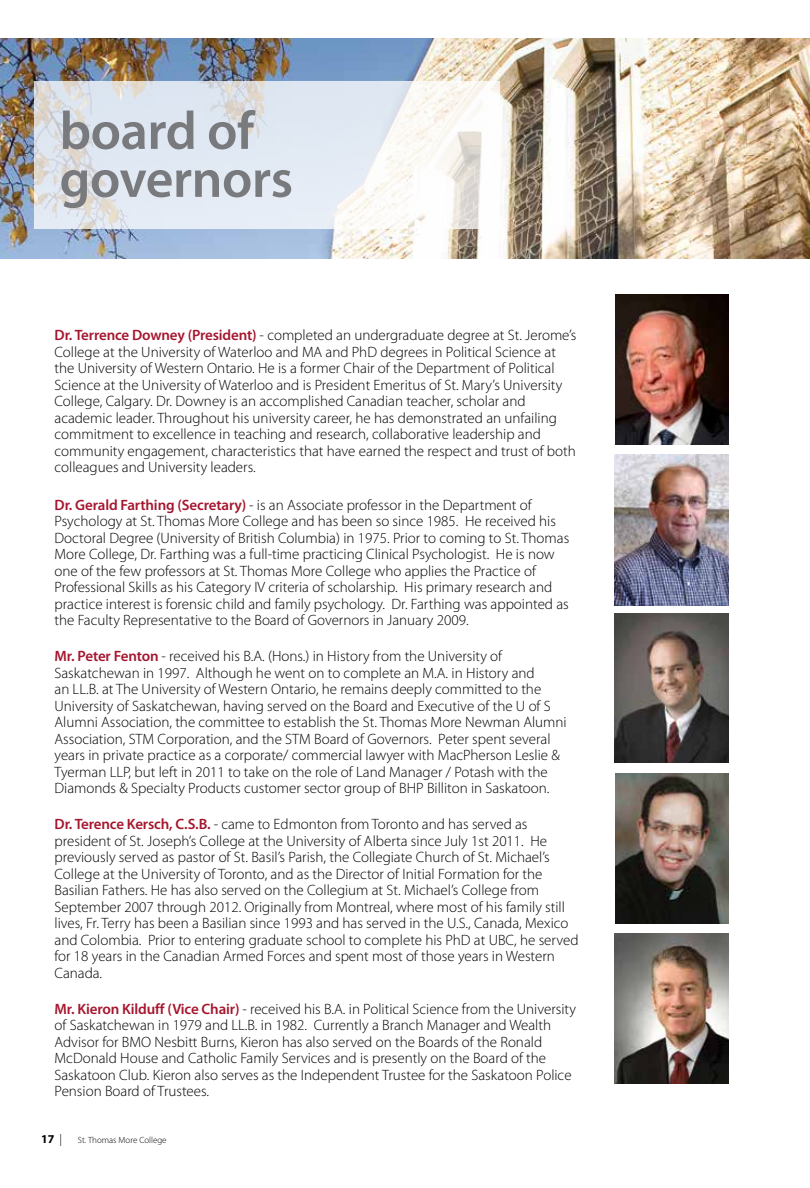
<style>
.page{position:relative;width:810px;height:1188px;background:#fff}
.page>*{position:absolute;margin:0;border:0;box-sizing:border-box;transform-origin:0 0}
.t1{font:600 54px/48px "Myriad Pro";letter-spacing:-.01em;color:#797a7d}
.t2{font:300 15px/16.5px "Myriad Pro";color:#000}
.t3{font:700 12px "Myriad Pro";color:#000}
.t4{font:300 9px "Myriad Pro";color:#000}
.s1{font-weight:600;color:#a5162e}
.s2{font-weight:300}
</style>
<div class="page">
<img style="left:615px;top:295px;width:113px;height:150px">
<img style="left:615px;top:774px;width:114px;height:149px">
<img style="left:0;top:39px;width:810px;height:219px">
<svg style="left:34px;top:81px;width:466px;height:148px;fill:#e2eaf3"></svg>
<img style="left:614px;top:454px;width:115px;height:152px">
<img style="left:614px;top:613px;width:115px;height:150px">
<img style="left:614px;top:933px;width:115px;height:151px">
<h1 class="t1" style="left:60px;top:105px;width:235px">board of governors</h1>
<p class="t2" style="left:55px;top:327px;width:523px"><span class="s1">Dr. Terrence Downey (President)</span> - completed an undergraduate degree at St. Jerome’s College at the University of Waterloo and MA and PhD degrees in Political Science at the University of Western Ontario. He is a former Chair of the Department of Political Science at the University of Waterloo and is President Emeritus of St. Mary’s University College, Calgary. Dr. Downey is an accomplished Canadian teacher, scholar and academic leader. Throughout his university career, he has demonstrated an unfailing commitment to excellence in teaching and research, collaborative leadership and community engagement, characteristics that have earned the respect and trust of both colleagues and University leaders.</p>
<p class="t2" style="left:55px;top:497px;width:516px"><span class="s1">Dr. Gerald Farthing (Secretary)</span> - is an Associate professor in the Department of Psychology at St. Thomas More College and has been so since 1985. He received his Doctoral Degree (University of British Columbia) in 1975. Prior to coming to St. Thomas More College, Dr. Farthing was a full-time practicing Clinical Psychologist. He is now one of the few professors at St. Thomas More College who applies the Practice of Professional Skills as his Category IV criteria of scholarship. His primary research and practice interest is forensic child and family psychology. Dr. Farthing was appointed as the Faculty Representative to the Board of Governors in January 2009.</p>
<p class="t2" style="left:55px;top:648px;width:514px"><span class="s1">Mr. Peter Fenton</span> - received his B.A. (Hons.) in History from the University of Saskatchewan in 1997. Although he went on to complete an M.A. in History and<br>an LL.B. at The University of Western Ontario, he remains deeply committed to the University of Saskatchewan, having served on the Board and Executive of the U of S Alumni Association, the committee to establish the St. Thomas More Newman Alumni Association, STM Corporation, and the STM Board of Governors. Peter spent several years in private practice as a corporate/ commercial lawyer with MacPherson Leslie &amp; Tyerman LLP, but left in 2011 to take on the role of Land Manager / Potash with the Diamonds &amp; Specialty Products customer sector group of BHP Billiton in Saskatoon.</p>
<p class="t2" style="left:55px;top:816px;width:526px"><span class="s1">Dr. Terence Kersch, C.S.B.</span> - came to Edmonton from Toronto and has served as president of St. Joseph’s College at the University of Alberta since July 1st 2011. He previously served as pastor of St. Basil’s Parish, the Collegiate Church of St. Michael’s College at the University of Toronto, and as the Director of Initial Formation for the Basilian Fathers. He has also served on the Collegium at St. Michael’s College from September 2007 through 2012. Originally from Montreal, where most of his family still lives, Fr. Terry has been a Basilian since 1993 and has served in the U.S., Canada, Mexico and Colombia. Prior to entering graduate school to complete his PhD at UBC, he served for 18 years in the Canadian Armed Forces and spent most of those years in Western Canada.</p>
<p class="t2" style="left:55px;top:1001px;width:523px"><span class="s1">Mr. Kieron Kilduff (Vice Chair)</span> - received his B.A. in Political Science from the University of Saskatchewan in 1979 and LL.B. in 1982. Currently a Branch Manager and Wealth Advisor for BMO Nesbitt Burns, Kieron has also served on the Boards of the Ronald McDonald House and Catholic Family Services and is presently on the Board of the Saskatoon Club. Kieron also serves as the Independent Trustee for the Saskatoon Police Pension Board of Trustees.</p>
<p class="t3" style="left:41px;top:1131px;width:23px">17 <span class="s2">|</span></p>
<p class="t4" style="left:78px;top:1135px;width:90px">St. Thomas More College</p>
</div>
